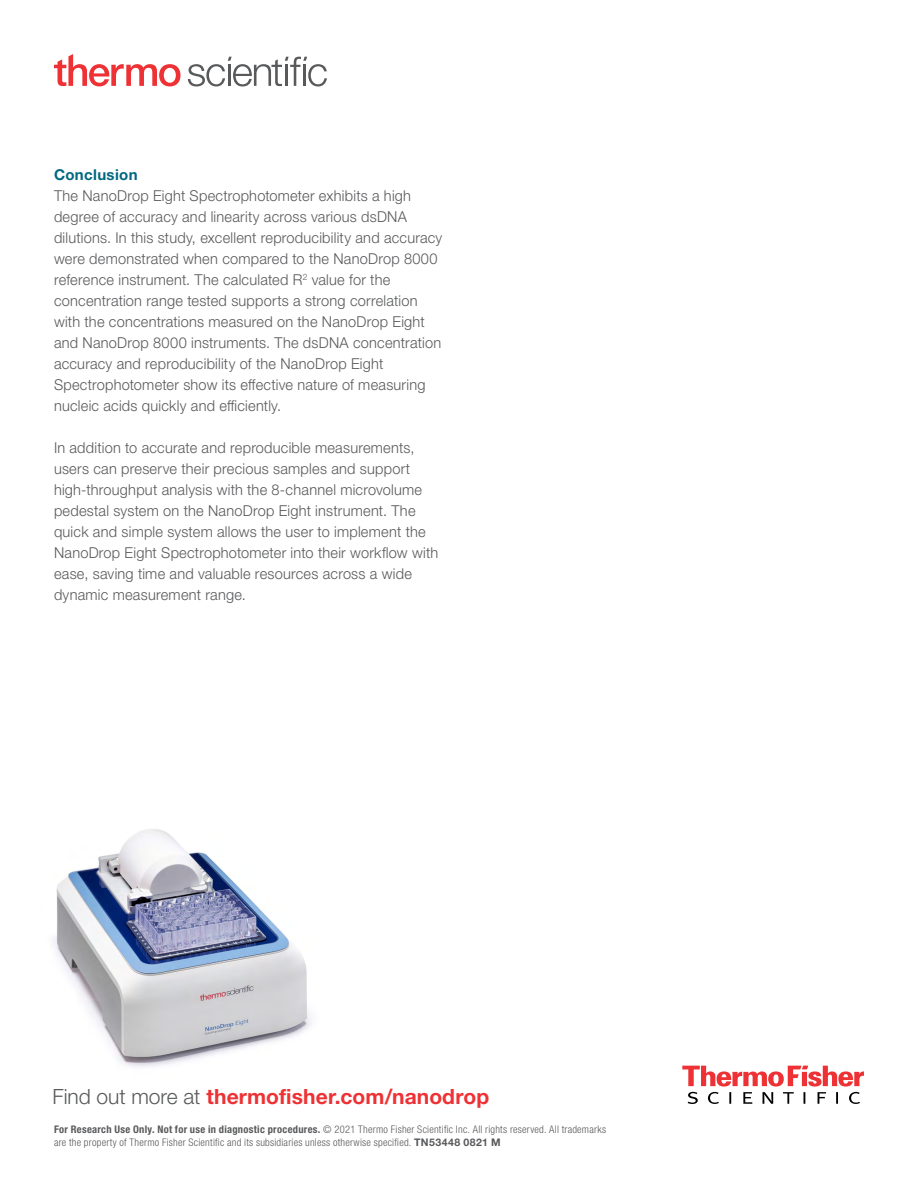
<style>
.page{position:relative;width:918px;height:1188px;background:#fff}
.page>*{position:absolute;margin:0;border:0;box-sizing:border-box;transform-origin:0 0}
.t1{font:700 21px "Helvetica Neue LTW1 G";letter-spacing:.005em;color:#ee3134}
.t2{font:300 15px/21px "Helvetica Neue LTW1 G";letter-spacing:.015em;color:#58595b}
.t3{font:700 15px "Helvetica Neue LTW1 G";letter-spacing:.025em;color:#006880}
.t4{font:300 condensed 10.5px/13.5px "Helvetica Neue LTW1 G";letter-spacing:.025em;color:#58595b}
.s1{font-weight:300;color:#58595b}
.s2{font-weight:700}
.s3{font-weight:700;font-stretch:normal}
</style>
<div class="page">
<img style="left:53px;top:829px;width:258px;height:238px">
<svg style="left:682px;top:1066px;width:182px;height:38px"></svg>
<svg style="left:188px;top:57px;width:139px;height:29px"></svg>
<svg style="left:54px;top:54px;width:127px;height:32px"></svg>
<p class="t3" style="left:54px;top:165px;width:85px">Conclusion</p>
<p class="t2" style="left:54px;top:185px;width:390px">The NanoDrop Eight Spectrophotometer exhibits a high degree of accuracy and linearity across various dsDNA dilutions. In this study, excellent reproducibility and accuracy were demonstrated when compared to the NanoDrop 8000 reference instrument. The calculated R<sup>2</sup> value for the concentration range tested supports a strong correlation with the concentrations measured on the NanoDrop Eight and NanoDrop 8000 instruments. The dsDNA concentration accuracy and reproducibility of the NanoDrop Eight Spectrophotometer show its effective nature of measuring nucleic acids quickly and efficiently.</p>
<p class="t2" style="left:54px;top:437px;width:386px">In addition to accurate and reproducible measurements, users can preserve their precious samples and support high-throughput analysis with the 8-channel microvolume pedestal system on the NanoDrop Eight instrument. The quick and simple system allows the user to implement the NanoDrop Eight Spectrophotometer into their workflow with ease, saving time and valuable resources across a wide dynamic measurement range.</p>
<h1 class="t1" style="left:52px;top:1084px;width:438px"><span class="s1">Find out more at</span> thermofisher.com/nanodrop</h1>
<p class="t4" style="left:54px;top:1122px;width:554px"><span class="s2">For Research Use Only. Not for use in diagnostic procedures.</span> © 2021 Thermo Fisher Scientific Inc. All rights reserved. All trademarks are the property of Thermo Fisher Scientific and its subsidiaries unless otherwise specified. <span class="s3">TN53448 0821 M</span></p>
</div>
